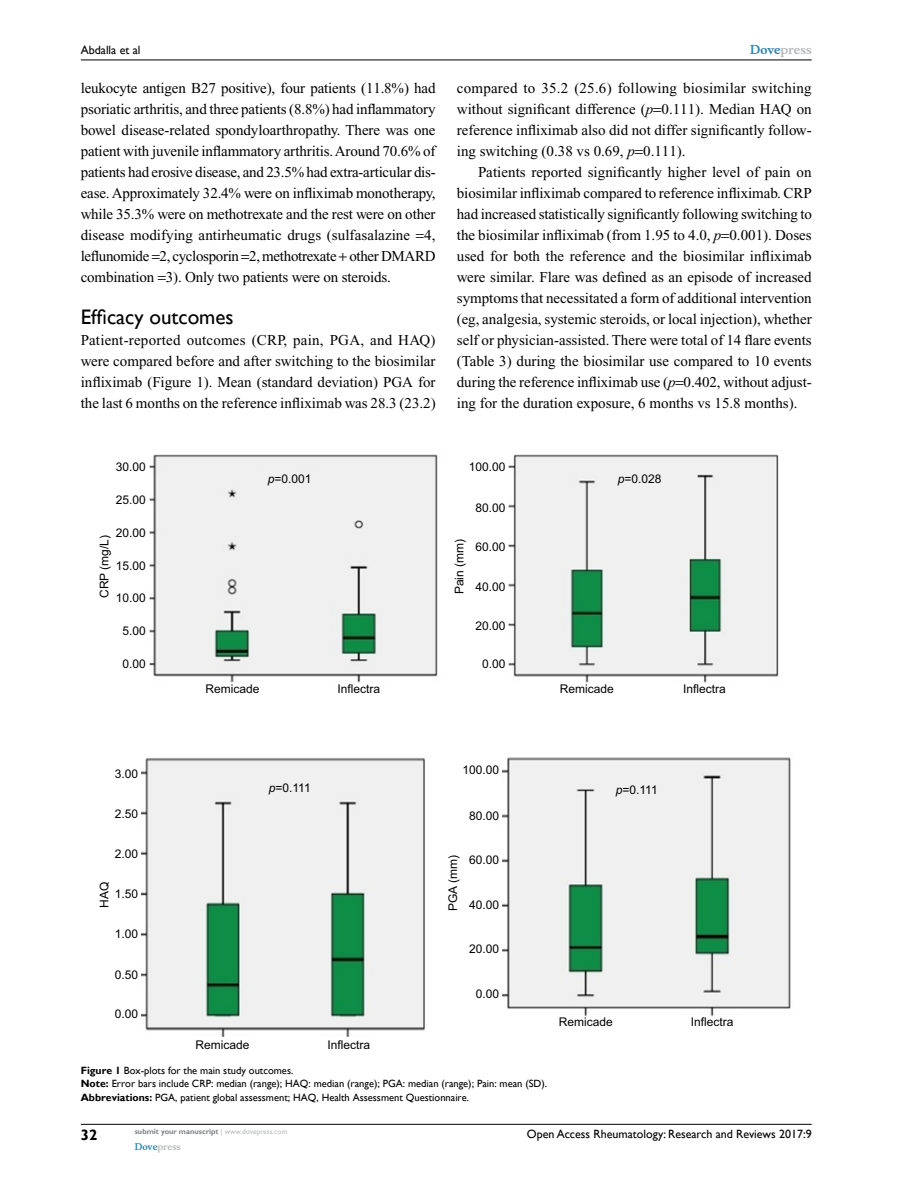
<style>
.page{position:relative;width:918px;height:1188px;background:#fff}
.page>*{position:absolute;margin:0;border:0;box-sizing:border-box;transform-origin:0 0}
.t1{font:21px "Gill Sans";color:#000}
.t2{font:15px/21px "Times New Roman";color:#000;text-align:justify}
.t3{font:700 15px "Gill Sans";color:#000}
.t4{font:12px "Arial";color:#000}
.t5{font:12px "Gill Sans";color:#000}
.t6{font:700 12px "Musee";color:#b8babc}
.t7{font:10.5px/13.5px "Gill Sans";color:#000}
.t8{font:700 9px "Musee";color:#b8babc}
.t9{font:700 7.5px "Gill Sans";color:#808285}
.s1{color:#3785ad}
.s2{font-style:italic}
.s3{font-weight:700}
.s4{font-weight:400;color:#b8babc}
</style>
<div class="page">
<hr style="left:81px;top:1124px;width:731px;height:1px;background:#000">
<hr style="left:81px;top:60px;width:731px;height:1px;background:#000">
<img style="left:142px;top:454px;width:649px;height:582px">
<p class="t5" style="left:81px;top:43px;width:61px">Abdalla et al</p>
<p class="t2" style="left:81px;top:77px;width:357px">leukocyte antigen B27 positive), four patients (11.8%) had psoriatic arthritis, and three patients (8.8%) had inflammatory bowel disease-related spondyloarthropathy. There was one patient with juvenile inflammatory arthritis. Around 70.6% of patients had erosive disease, and 23.5% had extra-articular dis&shy;ease. Approximately 32.4% were on infliximab monotherapy, while 35.3% were on methotrexate and the rest were on other disease modifying antirheumatic drugs (sulfasalazine 4, leflunomide 2, cyclosporin 2, methotrexate other DMARD combination 3). Only two patients were on steroids.</p>
<h1 class="t1" style="left:81px;top:304px;width:154px">Efficacy outcomes</h1>
<p class="t2" style="left:81px;top:329px;width:357px">Patient-reported outcomes (CRP, pain, PGA, and HAQ) were compared before and after switching to the biosimilar infliximab (Figure 1). Mean (standard deviation) PGA for the last 6 months on the reference infliximab was 28.3 (23.2)</p>
<p class="t6" style="left:750px;top:43px;width:63px"><span class="s1">Dove</span>press</p>
<p class="t2" style="left:457px;top:77px;width:356px">compared to 35.2 (25.6) following biosimilar switching without significant difference (<span class="s2">p</span> 0.111). Median HAQ on reference infliximab also did not differ significantly follow&shy;ing switching (0.38 vs 0.69, <span class="s2">p</span> 0.111).</p>
<p class="t2" style="left:457px;top:161px;width:357px;text-indent:21px">Patients reported significantly higher level of pain on biosimilar infliximab compared to reference infliximab. CRP had increased statistically significantly following switching to the biosimilar infliximab (from 1.95 to 4.0, <span class="s2">p</span> 0.001). Doses used for both the reference and the biosimilar infliximab were similar. Flare was defined as an episode of increased symptoms that necessitated a form of additional intervention (eg, analgesia, systemic steroids, or local injection), whether self or physician-assisted. There were total of 14 flare events (Table 3) during the biosimilar use compared to 10 events during the reference infliximab use (<span class="s2">p</span> 0.402, without adjust&shy;ing for the duration exposure, 6 months vs 15.8 months).</p>
<p class="t4" style="left:116px;top:459px;width:32px">30.00</p>
<p class="t4" style="left:116px;top:492px;width:32px">25.00</p>
<p class="t4" style="left:116px;top:525px;width:32px">20.00</p>
<p class="t4" style="left:116px;top:558px;width:32px">15.00</p>
<p class="t4" style="left:116px;top:590px;width:32px">10.00</p>
<p class="t4" style="left:122px;top:623px;width:25px">5.00</p>
<p class="t4" style="left:122px;top:656px;width:25px">0.00</p>
<p class="t4" style="left:96px;top:598px;width:65px;rotate:-90deg">CRP (mg/L)</p>
<p class="t4" style="left:230px;top:489px;width:6px">*</p>
<p class="t4" style="left:230px;top:542px;width:6px">*</p>
<p class="t4" style="left:268px;top:471px;width:45px"><span class="s2">p</span>=0.001</p>
<p class="t4" style="left:205px;top:681px;width:56px">Remicade</p>
<p class="t4" style="left:338px;top:681px;width:44px">Inflectra</p>
<p class="t4" style="left:469px;top:459px;width:38px">100.00</p>
<p class="t4" style="left:476px;top:500px;width:32px">80.00</p>
<p class="t4" style="left:451px;top:594px;width:57px;rotate:-90deg">Pain (mm)</p>
<p class="t4" style="left:476px;top:539px;width:32px">60.00</p>
<p class="t4" style="left:476px;top:578px;width:32px">40.00</p>
<p class="t4" style="left:476px;top:618px;width:32px">20.00</p>
<p class="t4" style="left:482px;top:656px;width:25px">0.00</p>
<p class="t4" style="left:618px;top:471px;width:45px"><span class="s2">p</span>=0.028</p>
<p class="t4" style="left:560px;top:681px;width:56px">Remicade</p>
<p class="t4" style="left:683px;top:681px;width:44px">Inflectra</p>
<p class="t4" style="left:115px;top:765px;width:25px">3.00</p>
<p class="t4" style="left:115px;top:806px;width:25px">2.50</p>
<p class="t4" style="left:115px;top:846px;width:25px">2.00</p>
<p class="t4" style="left:115px;top:886px;width:25px">1.50</p>
<p class="t4" style="left:115px;top:926px;width:25px">1.00</p>
<p class="t4" style="left:115px;top:966px;width:25px">0.50</p>
<p class="t4" style="left:115px;top:1006px;width:25px">0.00</p>
<p class="t4" style="left:96px;top:908px;width:28px;rotate:-90deg">HAQ</p>
<p class="t4" style="left:462px;top:762px;width:38px">100.00</p>
<p class="t4" style="left:269px;top:780px;width:43px"><span class="s2">p</span>=0.111</p>
<p class="t4" style="left:616px;top:782px;width:43px"><span class="s2">p</span>=0.111</p>
<p class="t4" style="left:195px;top:1037px;width:56px">Remicade</p>
<p class="t4" style="left:328px;top:1037px;width:44px">Inflectra</p>
<p class="t4" style="left:469px;top:808px;width:32px">80.00</p>
<p class="t4" style="left:445px;top:911px;width:58px;rotate:-90deg">PGA (mm)</p>
<p class="t4" style="left:469px;top:852px;width:32px">60.00</p>
<p class="t4" style="left:469px;top:897px;width:32px">40.00</p>
<p class="t4" style="left:469px;top:941px;width:32px">20.00</p>
<p class="t4" style="left:476px;top:986px;width:25px">0.00</p>
<p class="t4" style="left:559px;top:1014px;width:56px">Remicade</p>
<p class="t4" style="left:691px;top:1014px;width:44px">Inflectra</p>
<p class="t7" style="left:81px;top:1063px;width:468px"><span class="s3">Figure 1</span> Box-plots for the main study outcomes.<br><span class="s3">Note:</span> Error bars include CRP: median (range); HAQ: median (range); PGA: median (range); Pain: mean (SD).<br><span class="s3">Abbreviations:</span> PGA, patient global assessment; HAQ, Health Assessment Questionnaire.</p>
<p class="t3" style="left:81px;top:1126px;width:18px">32</p>
<p class="t9" style="left:135px;top:1127px;width:154px">submit your manuscript <span class="s4">| www.dovepress.com</span></p>
<p class="t8" style="left:135px;top:1141px;width:48px"><span class="s1">Dove</span>press</p>
<p class="t5" style="left:527px;top:1127px;width:286px">Open Access Rheumatology: Research and Reviews 2017:9</p>
</div>
